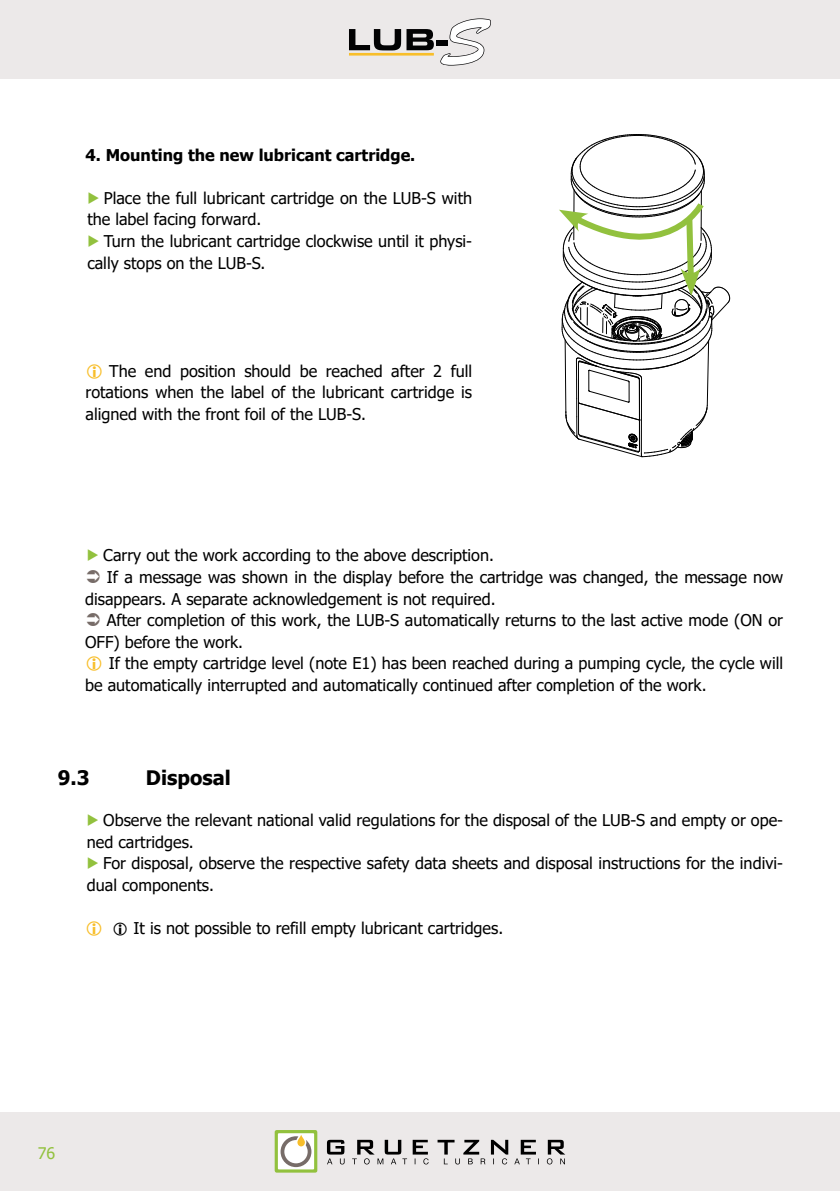
<style>
.page{position:relative;width:840px;height:1191px;background:#fff}
.page>*{position:absolute;margin:0;border:0;box-sizing:border-box;transform-origin:0 0}
.t1{font:700 20px "Tahoma";color:#000}
.t2{font:16.2px/21.6px "Tahoma";color:#000}
.t3{font:700 16.2px "Tahoma";color:#000}
.t4{font:16px "Tahoma";color:#92c13e}
</style>
<div class="page">
<div style="left:0;top:1112px;width:839px;height:79px;background:#ece9e9"></div>
<div style="left:0;top:0;width:839px;height:78px;background:#ece9e9"></div>
<svg style="left:349px;top:29px;width:84px;height:21px"></svg>
<div style="left:436px;top:40px;width:11px;height:5px;background:#020203"></div>
<svg style="left:440px;top:18px;width:50px;height:48px"></svg>
<hr style="left:349px;top:53px;width:84px;height:3px;background:#f8be2a">
<svg style="left:559px;top:134px;width:170px;height:324px"></svg>
<svg style="left:327px;top:1139px;width:238px;height:25px"></svg>
<svg style="left:274px;top:1130px;width:43px;height:42px;background:#cdd5ae"></svg>
<p class="t3" style="left:86px;top:143px;width:331px">4. Mounting the new lubricant cartridge.</p>
<p class="t2" style="left:87px;top:188px;width:386px;text-indent:16px">Place the full lubricant cartridge on the LUB-S with the label facing forward.</p>
<p class="t2" style="left:87px;top:231px;width:386px;text-indent:16px">Turn the lubricant cartridge clockwise until it physi&shy;cally stops on the LUB-S.</p>
<p class="t2" style="left:86px;top:361px;width:388px;text-align:justify;text-indent:24px">The end position should be reached after 2 full rotations when the label of the lubricant cartridge is aligned with the front foil of the LUB-S.</p>
<p class="t2" style="left:103px;top:545px;width:392px">Carry out the work according to the above description.</p>
<p class="t2" style="left:107px;top:567px;width:677px">If a message was shown in the display before the cartridge was changed, the message now</p>
<p class="t2" style="left:85px;top:588px;width:412px">disappears. A separate acknowledgement is not required.</p>
<p class="t2" style="left:107px;top:610px;width:677px">After completion of this work, the LUB-S automatically returns to the last active mode (ON or</p>
<p class="t2" style="left:85px;top:632px;width:159px">OFF) before the work.</p>
<p class="t2" style="left:109px;top:653px;width:675px">If the empty cartridge level (note E1) has been reached during a pumping cycle, the cycle will</p>
<p class="t2" style="left:85px;top:675px;width:622px">be automatically interrupted and automatically continued after completion of the work.</p>
<p class="t1" style="left:58px;top:763px;width:33px">9.3</p>
<p class="t1" style="left:146px;top:763px;width:86px">Disposal</p>
<p class="t2" style="left:87px;top:810px;width:697px;text-indent:16px">Observe the relevant national valid regulations for the disposal of the LUB-S and empty or ope&shy;ned cartridges.</p>
<p class="t2" style="left:87px;top:853px;width:697px;text-indent:16px">For disposal, observe the respective safety data sheets and disposal instructions for the indivi&shy;dual components.</p>
<p class="t2" style="left:133px;top:918px;width:371px">It is not possible to refill empty lubricant cartridges.</p>
<p class="t4" style="left:38px;top:1142px;width:19px">76</p>
</div>
